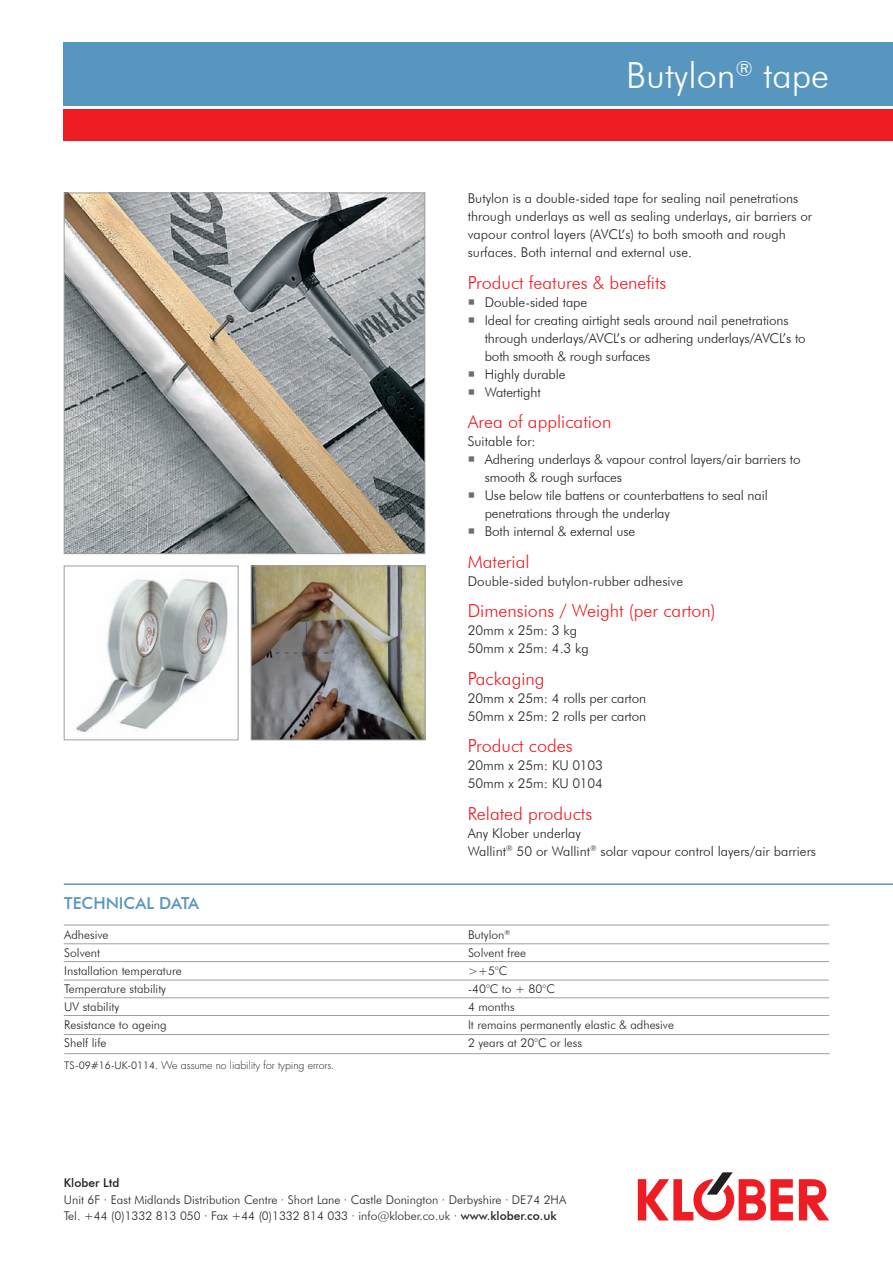
<style>
.page{position:relative;width:893px;height:1263px;background:#fff}
.page>*{position:absolute;margin:0;border:0;box-sizing:border-box;transform-origin:0 0}
.t1{font:300 36px "Futura BT";color:#fff}
.t2{font:300 18px "Futura BT";color:#ee1d23}
.t3{font:500 16.5px "Futura BT";color:#5796be}
.t4{font:300 13.5px/18px "Futura BT";letter-spacing:-.01em;color:#231f20}
.t5{font:300 12px "Futura BT";color:#231f20}
.t6{font:500 12px "Futura BT";color:#231f20}
.t7{font:300 10.5px "Futura LT Pro";color:#231f20}
.s1{font-family:"Futura BT"}
.s2{font-weight:500}
</style>
<div class="page">
<div style="left:64px;top:43px;width:829px;height:63px;background:#5796be"></div>
<div style="left:64px;top:109px;width:829px;height:32px;background:#ee1d23"></div>
<svg style="left:799px;top:1179px;width:30px;height:41px"></svg>
<svg style="left:638px;top:1172px;width:155px;height:48px"></svg>
<hr style="left:64px;top:883px;width:829px;height:2px;background:#5796be">
<img style="left:66px;top:195px;width:357px;height:357px">
<div style="left:64px;top:193px;width:361px;height:361px;border:1px solid #9d9fa2"></div>
<hr style="left:64px;top:924px;width:765px;height:1px;background:#9d9fa2">
<hr style="left:64px;top:961px;width:765px;height:1px;background:#9d9fa2">
<hr style="left:64px;top:1034px;width:765px;height:1px;background:#9d9fa2">
<hr style="left:64px;top:980px;width:765px;height:1px;background:#9d9fa2">
<hr style="left:64px;top:943px;width:765px;height:1px;background:#9d9fa2">
<hr style="left:64px;top:997px;width:765px;height:1px;background:#9d9fa2">
<hr style="left:64px;top:1015px;width:765px;height:1px;background:#9d9fa2">
<hr style="left:64px;top:1053px;width:766px;height:1px;background:#9d9fa2">
<img style="left:75px;top:578px;width:153px;height:154px">
<div style="left:64px;top:566px;width:174px;height:174px;border:1px solid #9d9fa2"></div>
<img style="left:253px;top:568px;width:170px;height:170px">
<div style="left:251px;top:566px;width:174px;height:174px;border:1px solid #9d9fa2"></div>
<p class="t1" style="left:626px;top:53px;width:205px">Butylon<sup>®</sup> tape</p>
<p class="t3" style="left:64px;top:893px;width:136px">TECHNICAL DATA</p>
<p class="t5" style="left:64px;top:927px;width:46px">Adhesive</p>
<p class="t5" style="left:64px;top:945px;width:37px">Solvent</p>
<p class="t5" style="left:64px;top:963px;width:119px">Installation temperature</p>
<p class="t5" style="left:64px;top:981px;width:103px">Temperature stability</p>
<p class="t5" style="left:64px;top:999px;width:57px">UV stability</p>
<p class="t5" style="left:64px;top:1017px;width:104px">Resistance to ageing</p>
<p class="t5" style="left:64px;top:1035px;width:44px">Shelf life</p>
<p class="t7" style="left:64px;top:1058px;width:272px"><span class="s1">TS-09#16-UK-0114.</span> We assume no liability for typing errors.</p>
<p class="t4" style="left:468px;top:189px;width:346px">Butylon is a double-sided tape for sealing nail penetrations through underlays as well as sealing underlays, air barriers or vapour control layers (AVCL‘s) to both smooth and rough surfaces. Both internal and external use.</p>
<p class="t2" style="left:468px;top:271px;width:200px">Product features &amp; benefits</p>
<p class="t4" style="left:485px;top:293px;width:104px">Double-sided tape</p>
<p class="t4" style="left:485px;top:311px;width:323px">Ideal for creating airtight seals around nail penetrations through underlays/AVCL’s or adhering underlays/AVCL’s to both smooth &amp; rough surfaces</p>
<p class="t4" style="left:485px;top:365px;width:82px">Highly durable</p>
<p class="t4" style="left:485px;top:383px;width:57px">Watertight</p>
<p class="t2" style="left:468px;top:411px;width:145px">Area of application</p>
<p class="t4" style="left:468px;top:432px;width:70px">Suitable for:</p>
<p class="t4" style="left:485px;top:450px;width:317px">Adhering underlays &amp; vapour control layers/air barriers to smooth &amp; rough surfaces</p>
<p class="t4" style="left:485px;top:486px;width:285px">Use below tile battens or counterbattens to seal nail penetrations through the underlay</p>
<p class="t4" style="left:485px;top:522px;width:152px">Both internal &amp; external use</p>
<p class="t2" style="left:468px;top:550px;width:63px">Material</p>
<p class="t4" style="left:468px;top:572px;width:217px">Double-sided butylon-rubber adhesive</p>
<p class="t2" style="left:468px;top:600px;width:250px">Dimensions / Weight (per carton)</p>
<p class="t4" style="left:468px;top:621px;width:111px">20mm x 25m: 3 kg</p>
<p class="t4" style="left:468px;top:639px;width:123px">50mm x 25m: 4.3 kg</p>
<p class="t2" style="left:468px;top:667px;width:78px">Packaging</p>
<p class="t4" style="left:468px;top:689px;width:180px">20mm x 25m: 4 rolls per carton</p>
<p class="t4" style="left:468px;top:707px;width:180px">50mm x 25m: 2 rolls per carton</p>
<p class="t2" style="left:468px;top:735px;width:106px">Product codes</p>
<p class="t4" style="left:468px;top:756px;width:137px">20mm x 25m: KU 0103</p>
<p class="t4" style="left:468px;top:774px;width:137px">50mm x 25m: KU 0104</p>
<p class="t2" style="left:468px;top:802px;width:126px">Related products</p>
<p class="t4" style="left:468px;top:824px;width:115px">Any Klober underlay</p>
<p class="t4" style="left:468px;top:842px;width:350px">Wallint<sup>®</sup> 50 or Wallint<sup>®</sup> solar vapour control layers/air barriers</p>
<p class="t5" style="left:468px;top:927px;width:44px">Butylon<sup>®</sup></p>
<p class="t5" style="left:468px;top:945px;width:60px">Solvent free</p>
<p class="t5" style="left:468px;top:963px;width:41px">&gt;+5°C</p>
<p class="t5" style="left:468px;top:981px;width:88px">-40°C to + 80°C</p>
<p class="t5" style="left:468px;top:999px;width:48px">4 months</p>
<p class="t5" style="left:468px;top:1017px;width:208px">It remains permanently elastic &amp; adhesive</p>
<p class="t5" style="left:468px;top:1035px;width:116px">2 years at 20°C or less</p>
<p class="t6" style="left:64px;top:1175px;width:57px">Klober Ltd</p>
<p class="t5" style="left:64px;top:1192px;width:504px">Unit 6F ∙ East Midlands Distribution Centre ∙ Short Lane ∙ Castle Donington ∙ Derbyshire ∙ DE74 2HA</p>
<p class="t5" style="left:64px;top:1208px;width:494px">Tel. +44 (0)1332 813 050 ∙ Fax +44 (0)1332 814 033 ∙ info@klober.co.uk ∙ <span class="s2">www.klober.co.uk</span></p>
</div>
